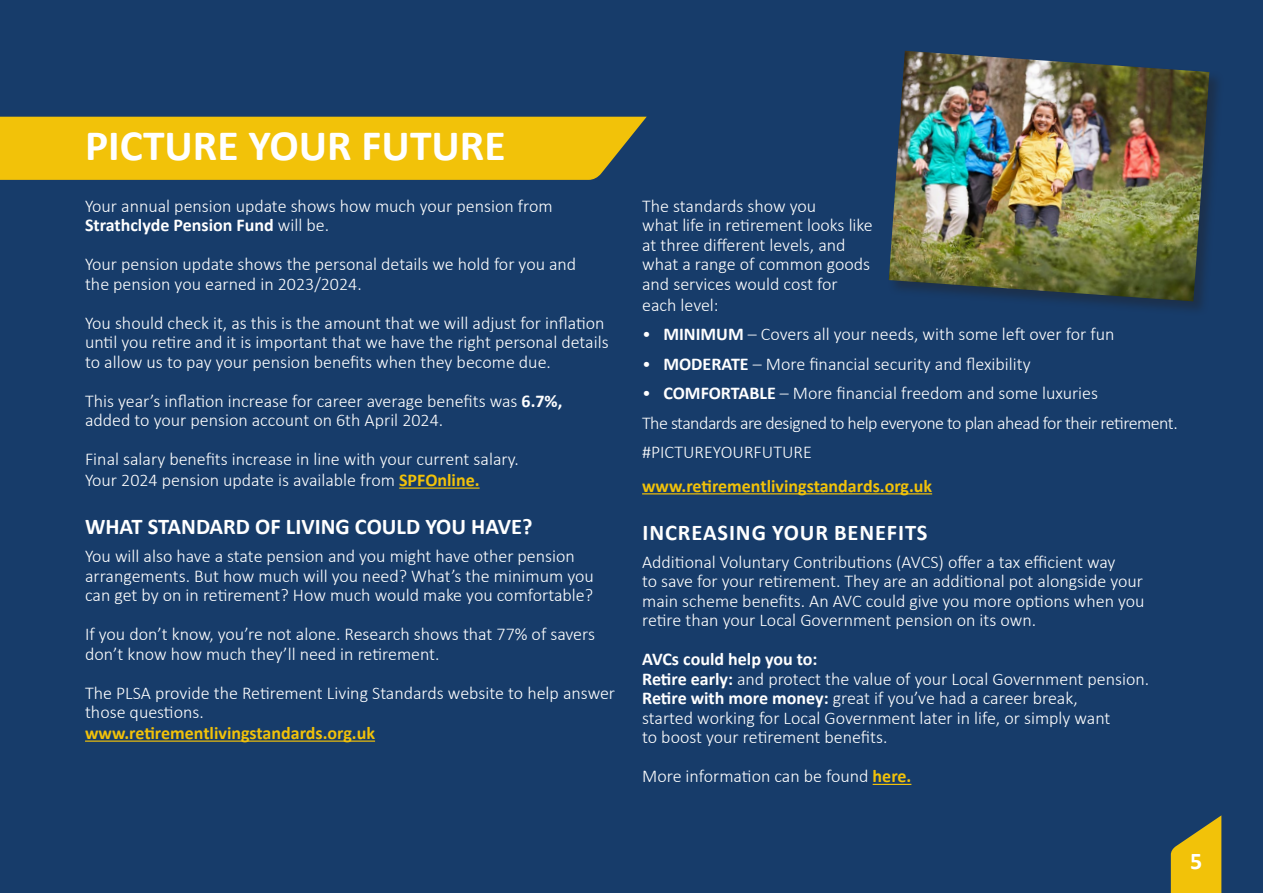
<style>
.page{position:relative;width:1263px;height:893px;background:#173c6a}
.page>*{position:absolute;margin:0;border:0;box-sizing:border-box;transform-origin:0 0}
.t1{font:700 43.5px "Calibri";color:#fff}
.t2{font:700 24px "Calibri";color:#fff}
.t3{font:700 22.5px "Calibri";color:#fff}
.t4{font:700 22.5px "Calibri";letter-spacing:.04em;color:#fff}
.t5{font:300 18px/19.5px "Calibri";color:#fff}
.t6{font:300 18px/29.5px "Calibri";letter-spacing:-.03em;color:#fff}
.t7{font:700 18px "Calibri";color:#f2c209}
.s1{font-weight:700}
.s2{font-weight:700;color:#f2c209}
</style>
<div class="page">
<div style="left:0;top:117px;width:647px;height:63px;background:#f2c209"></div>
<hr style="left:642px;top:493px;width:290px;height:1px;background:#f2c209">
<hr style="left:873px;top:784px;width:38px;height:1px;background:#f2c209">
<hr style="left:399px;top:487px;width:81px;height:2px;background:#f2c209">
<hr style="left:85px;top:740px;width:290px;height:2px;background:#f2c209">
<div style="left:888px;top:50px;width:336px;height:266px;background:#231f20;opacity:.4"></div>
<img style="left:889px;top:51px;width:320px;height:250px">
<svg style="left:1171px;top:815px;width:50px;height:78px"></svg>
<h1 class="t1" style="left:85px;top:115px;width:422px">PICTURE YOUR FUTURE</h1>
<p class="t5" style="left:85px;top:196px;width:469px">Your annual pension update shows how much your pension from<br><span class="s1">Strathclyde Pension Fund</span> will be.</p>
<p class="t5" style="left:85px;top:254px;width:493px">Your pension update shows the personal details we hold for you and the pension you earned in 2023/2024.</p>
<p class="t5" style="left:85px;top:313px;width:525px">You should check it, as this is the amount that we will adjust for inflation until you retire and it is important that we have the right personal details to allow us to pay your pension benefits when they become due.</p>
<p class="t5" style="left:85px;top:391px;width:479px">This year’s inflation increase for career average benefits was <span class="s1">6.7%, </span>added to your pension account on 6th April 2024.</p>
<p class="t5" style="left:85px;top:448px;width:435px;line-height:21px">Final salary benefits increase in line with your current salary.<br>Your 2024 pension update is available from <span class="s2">SPFOnline.</span></p>
<p class="t3" style="left:85px;top:511px;width:449px">WHAT STANDARD OF LIVING COULD YOU HAVE?</p>
<p class="t5" style="left:85px;top:546px;width:510px">You will also have a state pension and you might have other pension arrangements. But how much will you need? What’s the minimum you can get by on in retirement? How much would make you comfortable?</p>
<p class="t5" style="left:85px;top:624px;width:511px">If you don’t know, you’re not alone. Research shows that 77% of savers don’t know how much they’ll need in retirement.</p>
<p class="t5" style="left:85px;top:683px;width:532px">The PLSA provide the Retirement Living Standards website to help answer those questions.</p>
<p class="t7" style="left:85px;top:720px;width:292px">www.retirementlivingstandards.org.uk</p>
<p class="t5" style="left:642px;top:195px;width:232px">The standards show you<br>what life in retirement looks like at three different levels, and what a range of common goods and services would cost for each level:</p>
<p class="t5" style="left:642px;top:324px;width:474px">• <span class="s1">MINIMUM</span> – Covers all your needs, with some left over for fun</p>
<p class="t5" style="left:642px;top:354px;width:390px">• <span class="s1">MODERATE</span> – More financial security and flexibility</p>
<p class="t6" style="left:642px;top:378px;width:537px">• <span class="s1">COMFORTABLE</span> – More financial freedom and some luxuries<br>The standards are designed to help everyone to plan ahead for their retirement. #PICTUREYOURFUTURE</p>
<p class="t7" style="left:642px;top:473px;width:292px">www.retirementlivingstandards.org.uk</p>
<p class="t4" style="left:642px;top:516px;width:287px">INCREASING YOUR BENEFITS</p>
<p class="t5" style="left:642px;top:552px;width:504px">Additional Voluntary Contributions (AVCS) offer a tax efficient way<br>to save for your retirement. They are an additional pot alongside your main scheme benefits. An AVC could give you more options when you retire than your Local Government pension on its own.</p>
<p class="t5" style="left:642px;top:649px;width:509px"><span class="s1">AVCs could help you to:<br>Retire early:</span> and protect the value of your Local Government pension.<br><span class="s1">Retire with more money:</span> great if you’ve had a career break,<br>started working for Local Government later in life, or simply want<br>to boost your retirement benefits.</p>
<p class="t5" style="left:642px;top:766px;width:271px">More information can be found <span class="s2">here.</span></p>
<h2 class="t2" style="left:1190px;top:844px;width:14px">5</h2>
</div>
